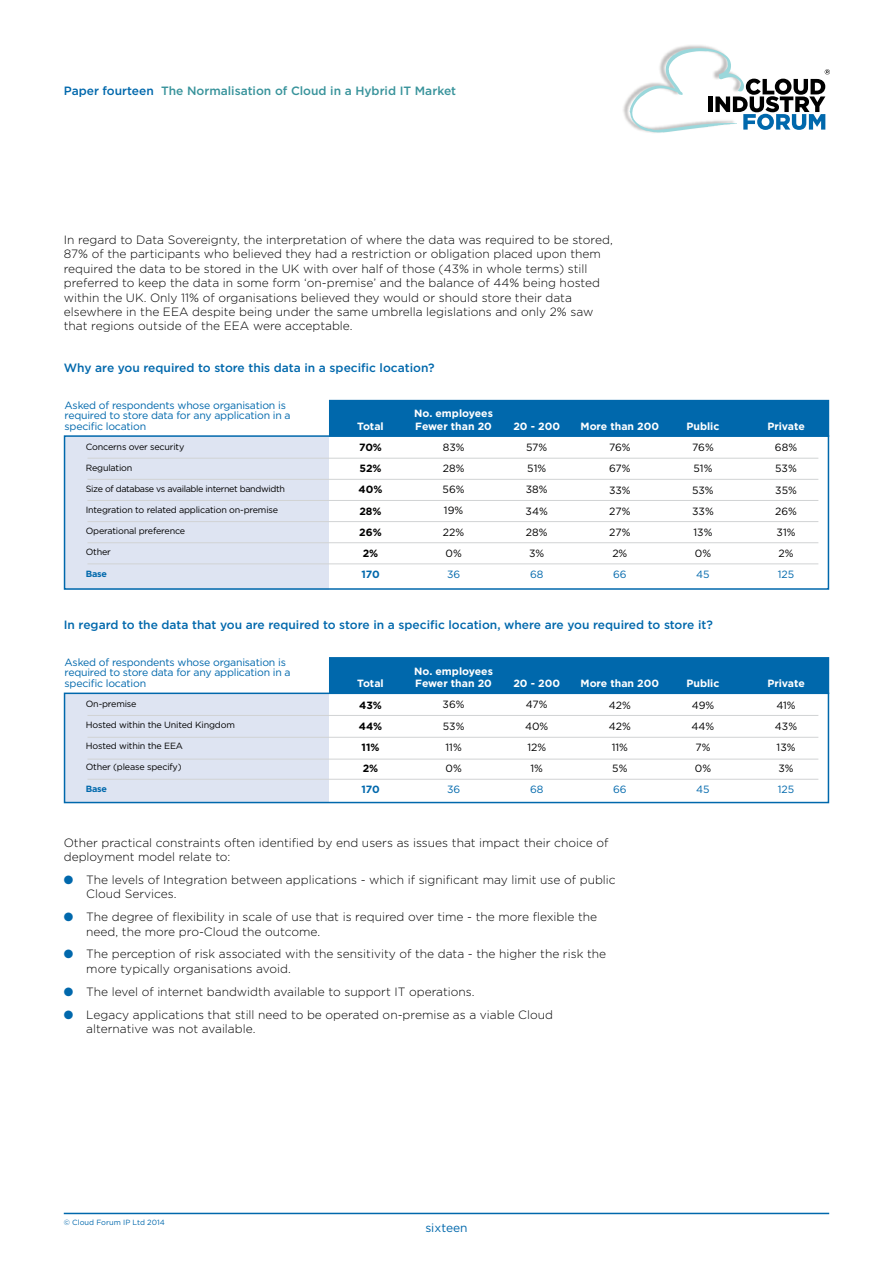
<style>
.page{position:relative;width:893px;height:1263px;background:#fff}
.page>*{position:absolute;margin:0;border:0;box-sizing:border-box;transform-origin:0 0}
.t1{font:300 12px/14.4px "Gotham";color:#000}
.t2{font:500 12px "Gotham";color:#0068ac}
.t3{font:500 12px "Gotham";color:#38939b}
.t4{font:12px "Gotham";color:#0068ac}
.t5{font:10.5px/10.5px "Gotham";letter-spacing:-.02em;color:#0068ac}
.t6{font:10.5px/21.1px "Gotham";color:#000;text-align:center}
.t7{font:700 10.5px/12.6px "Gotham";color:#fff}
.t8{font:700 10.5px/21.1px "Gotham";color:#000;text-align:center}
.t9{font:700 10.5px "Gotham";letter-spacing:-.01em;color:#0068ac}
.t10{font:9px "Gotham";letter-spacing:-.02em;color:#000}
.t11{font:9px "Gotham";letter-spacing:-.04em;color:#000}
.t12{font:700 9px "Gotham";letter-spacing:-.02em;color:#0068ac}
.t13{font:7.5px "Gotham";color:#0068ac}
.s1{color:#0068ac}
</style>
<div class="page">
<img style="left:623px;top:45px;width:90px;height:79px">
<svg style="left:630px;top:48px;width:200px;height:85px"></svg>
<hr style="left:64px;top:1213px;width:765px;height:1px;background:#0068ac">
<div style="left:65px;top:436px;width:264px;height:154px;background:#dee4f2"></div>
<div style="left:329px;top:400px;width:500px;height:37px;background:#0068ac"></div>
<hr style="left:87px;top:458px;width:731px;height:1px;background:#d1d3d4">
<div style="left:64px;top:435px;width:765px;height:155px;border:2px solid #0068ac"></div>
<hr style="left:87px;top:479px;width:731px;height:1px;background:#d1d3d4">
<hr style="left:87px;top:500px;width:731px;height:1px;background:#d1d3d4">
<hr style="left:87px;top:521px;width:731px;height:1px;background:#d1d3d4">
<hr style="left:87px;top:563px;width:731px;height:1px;background:#d1d3d4">
<hr style="left:87px;top:542px;width:731px;height:1px;background:#d1d3d4">
<div style="left:65px;top:693px;width:264px;height:110px;background:#dee4f2"></div>
<div style="left:329px;top:657px;width:500px;height:37px;background:#0068ac;border:2px solid #0068ac"></div>
<hr style="left:87px;top:715px;width:731px;height:1px;background:#d1d3d4">
<div style="left:64px;top:692px;width:765px;height:111px;border:2px solid #0068ac"></div>
<hr style="left:87px;top:737px;width:731px;height:1px;background:#d1d3d4">
<hr style="left:87px;top:759px;width:731px;height:1px;background:#d1d3d4">
<hr style="left:87px;top:779px;width:731px;height:1px;background:#d1d3d4">
<p class="t3" style="left:64px;top:84px;width:394px"><span class="s1">Paper fourteen</span> The Normalisation of Cloud in a Hybrid IT Market</p>
<p class="t1" style="left:64px;top:232px;width:550px">In regard to Data Sovereignty, the interpretation of where the data was required to be stored, 87% of the participants who believed they had a restriction or obligation placed upon them required the data to be stored in the UK with over half of those (43% in whole terms) still preferred to keep the data in some form ‘on-premise’ and the balance of 44% being hosted within the UK. Only 11% of organisations believed they would or should store their data elsewhere in the EEA despite being under the same umbrella legislations and only 2% saw that regions outside of the EEA were acceptable.</p>
<p class="t2" style="left:64px;top:360px;width:372px">Why are you required to store this data in a specific location?</p>
<p class="t5" style="left:65px;top:399px;width:228px">Asked of respondents whose organisation is required to store data for any application in a specific location</p>
<p class="t10" style="left:86px;top:442px;width:100px">Concerns over security</p>
<p class="t10" style="left:86px;top:463px;width:48px">Regulation</p>
<p class="t11" style="left:86px;top:484px;width:201px">Size of database vs available internet bandwidth</p>
<p class="t10" style="left:86px;top:505px;width:194px">Integration to related application on-premise</p>
<p class="t10" style="left:86px;top:526px;width:101px">Operational preference</p>
<p class="t10" style="left:86px;top:547px;width:27px">Other</p>
<p class="t12" style="left:86px;top:568px;width:23px">Base</p>
<p class="t7" style="left:357px;top:420px;width:28px">Total</p>
<p class="t8" style="left:359px;top:437px;width:25px">70%<br>52%<br>40%<br>28%<br>26%<br>2%</p>
<p class="t9" style="left:361px;top:568px;width:20px">170</p>
<p class="t7" style="left:414px;top:407px;width:80px">No. employees<br>Fewer than 20</p>
<p class="t6" style="left:443px;top:437px;width:23px;text-align:left">83%<br>28%<br>56%<br>19%<br>22%<br>0%</p>
<p class="t5" style="left:447px;top:569px;width:15px">36</p>
<p class="t7" style="left:513px;top:420px;width:48px">20 - 200</p>
<p class="t6" style="left:526px;top:437px;width:24px">57%<br>51%<br>38%<br>34%<br>28%<br>3%</p>
<p class="t5" style="left:530px;top:569px;width:15px">68</p>
<p class="t7" style="left:581px;top:420px;width:80px">More than 200</p>
<p class="t6" style="left:609px;top:437px;width:23px">76%<br>67%<br>33%<br>27%<br>27%<br>2%</p>
<p class="t5" style="left:613px;top:569px;width:15px">66</p>
<p class="t7" style="left:686px;top:420px;width:35px">Public</p>
<p class="t6" style="left:692px;top:437px;width:23px;text-align:left">76%<br>51%<br>53%<br>33%<br>13%<br>0%</p>
<p class="t5" style="left:696px;top:569px;width:15px">45</p>
<p class="t2" style="left:64px;top:618px;width:651px">In regard to the data that you are required to store in a specific location, where are you required to store it?</p>
<p class="t5" style="left:65px;top:656px;width:228px">Asked of respondents whose organisation is required to store data for any application in a specific location</p>
<p class="t10" style="left:86px;top:699px;width:52px">On-premise</p>
<p class="t10" style="left:86px;top:720px;width:151px">Hosted within the United Kingdom</p>
<p class="t10" style="left:86px;top:741px;width:99px">Hosted within the EEA</p>
<p class="t10" style="left:86px;top:762px;width:97px">Other (please specify)</p>
<p class="t12" style="left:86px;top:783px;width:23px">Base</p>
<p class="t7" style="left:357px;top:677px;width:28px">Total</p>
<p class="t8" style="left:359px;top:694px;width:25px">43%<br>44%<br>11%<br>2%</p>
<p class="t9" style="left:361px;top:783px;width:20px">170</p>
<p class="t7" style="left:414px;top:664px;width:80px">No. employees<br>Fewer than 20</p>
<p class="t6" style="left:443px;top:694px;width:23px;text-align:left">36%<br>53%<br>11%<br>0%</p>
<p class="t5" style="left:447px;top:784px;width:15px">36</p>
<p class="t7" style="left:513px;top:677px;width:48px">20 - 200</p>
<p class="t6" style="left:525px;top:694px;width:25px">47%<br>40%<br>12%<br>1%</p>
<p class="t5" style="left:530px;top:784px;width:15px">68</p>
<p class="t7" style="left:581px;top:677px;width:80px">More than 200</p>
<p class="t6" style="left:609px;top:694px;width:24px">42%<br>42%<br>11%<br>5%</p>
<p class="t5" style="left:613px;top:784px;width:15px">66</p>
<p class="t1" style="left:64px;top:835px;width:546px">Other practical constraints often identified by end users as issues that impact their choice of deployment model relate to:</p>
<p class="t1" style="left:86px;top:872px;width:531px;text-indent:-22px"><span class="s1">●</span> The levels of Integration between applications - which if significant may limit use of public<br>Cloud Services.</p>
<p class="t1" style="left:86px;top:909px;width:512px;text-indent:-22px"><span class="s1">●</span> The degree of flexibility in scale of use that is required over time - the more flexible the need, the more pro-Cloud the outcome.</p>
<p class="t1" style="left:86px;top:947px;width:521px;text-indent:-22px"><span class="s1">●</span> The perception of risk associated with the sensitivity of the data - the higher the risk the more typically organisations avoid.</p>
<p class="t1" style="left:64px;top:984px;width:412px"><span class="s1">●</span> The level of internet bandwidth available to support IT operations.</p>
<p class="t1" style="left:86px;top:1007px;width:468px;text-indent:-22px"><span class="s1">●</span> Legacy applications that still need to be operated on-premise as a viable Cloud alternative was not available.</p>
<p class="t7" style="left:686px;top:677px;width:35px">Public</p>
<p class="t6" style="left:691px;top:694px;width:24px">49%<br>44%<br>7%<br>0%</p>
<p class="t5" style="left:696px;top:784px;width:15px">45</p>
<p class="t7" style="left:767px;top:420px;width:39px">Private</p>
<p class="t6" style="left:775px;top:437px;width:24px">68%<br>53%<br>35%<br>26%<br>31%<br>2%</p>
<p class="t5" style="left:778px;top:569px;width:18px">125</p>
<p class="t7" style="left:767px;top:677px;width:39px">Private</p>
<p class="t6" style="left:775px;top:694px;width:24px">41%<br>43%<br>13%<br>3%</p>
<p class="t5" style="left:778px;top:784px;width:18px">125</p>
<p class="t13" style="left:64px;top:1218px;width:102px">© Cloud Forum IP Ltd 2014</p>
<p class="t4" style="left:425px;top:1221px;width:44px">sixteen</p>
</div>
